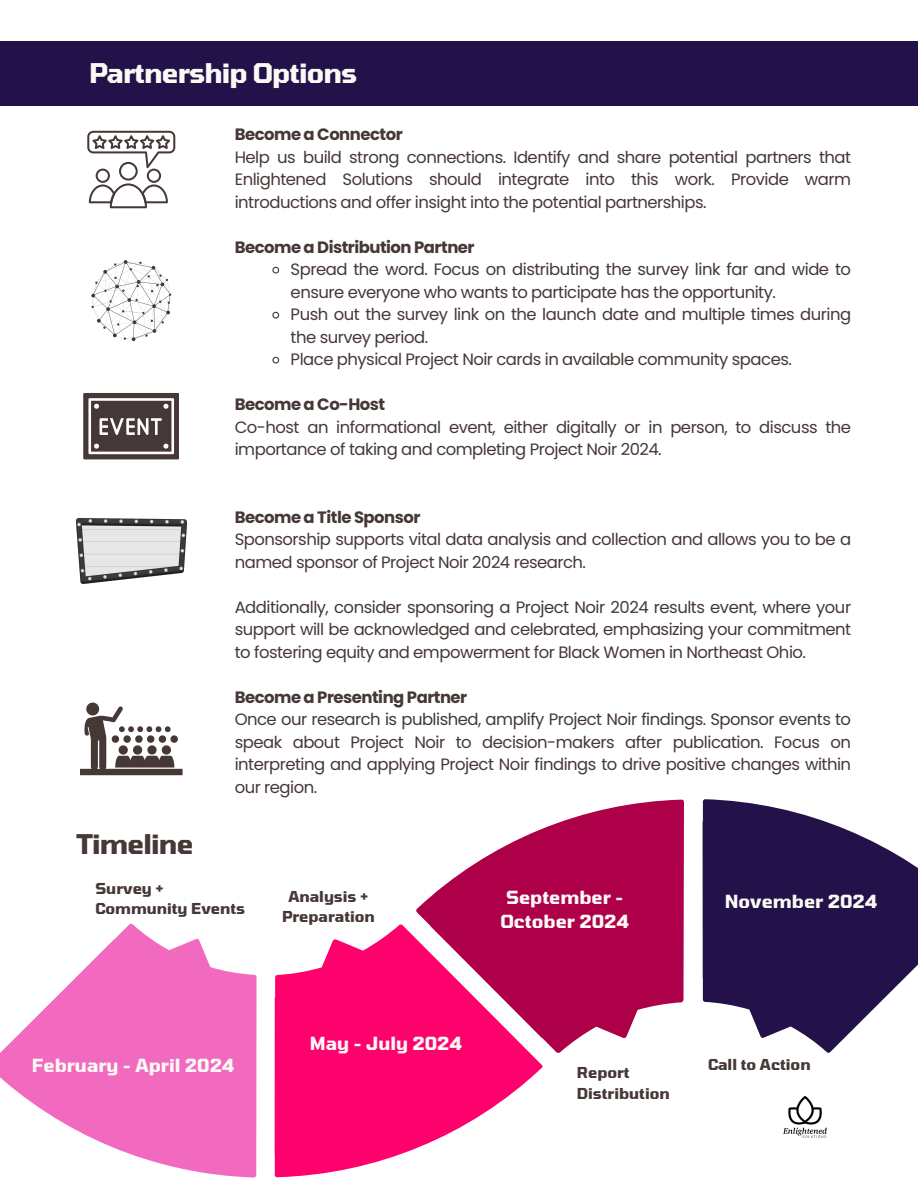
<style>
.page{position:relative;width:918px;height:1188px;background:#fff}
.page>*{position:absolute;margin:0;border:0;box-sizing:border-box;transform-origin:0 0}
.t1{font:700 27px "Tomorrow";letter-spacing:-.03em;color:#fbf9f4}
.t2{font:700 27px "Tomorrow";letter-spacing:-.03em;color:#453836}
.t3{font:700 18px/24.8px "Tomorrow";color:#fbf9f4;text-align:center}
.t4{font:16.5px/22.5px "Poppins";letter-spacing:-.03em;color:#453836}
.t5{font:700 16.5px "Poppins";letter-spacing:-.03em;color:#453836}
.t6{font:700 15px/20.2px "Tomorrow";color:#453836}
.s1{font-weight:700}
</style>
<div class="page">
<svg style="left:87px;top:131px;width:88px;height:77px"></svg>
<svg style="left:83px;top:393px;width:96px;height:66px"></svg>
<img style="left:77px;top:519px;width:110px;height:65px">
<svg style="left:80px;top:702px;width:102px;height:73px"></svg>
<svg style="left:272px;top:266px;width:8px;height:8px"></svg>
<svg style="left:272px;top:311px;width:8px;height:8px"></svg>
<svg style="left:272px;top:356px;width:8px;height:8px"></svg>
<svg style="left:771px;top:806px;width:147px;height:247px;fill:#23124a"></svg>
<svg style="left:449px;top:799px;width:322px;height:246px"></svg>
<svg style="left:344px;top:882px;width:225px;height:288px;fill:#fe016c"></svg>
<svg style="left:0;top:923px;width:344px;height:255px;fill:#f16abf"></svg>
<svg style="left:91px;top:260px;width:80px;height:81px"></svg>
<div style="left:0;top:41px;width:918px;height:65px;background:#23124a"></div>
<img style="left:784px;top:1096px;width:42px;height:42px">
<p class="t1" style="left:89px;top:56px;width:270px">Partnership Options</p>
<h3 class="t5" style="left:235px;top:123px;width:170px">Become a Connector</h3>
<p class="t4" style="left:235px;top:146px;width:618px;text-align:justify">Help us build strong connections. Identify and share potential partners that Enlightened Solutions should integrate into this work. Provide warm introductions and offer insight into the potential partnerships.</p>
<p class="t5" style="left:235px;top:235px;width:241px">Become a Distribution Partner</p>
<p class="t4" style="left:291px;top:258px;width:562px">Spread the word. Focus on distributing the survey link far and wide to ensure everyone who wants to participate has the opportunity.</p>
<p class="t4" style="left:291px;top:303px;width:562px">Push out the survey link on the launch date and multiple times during the survey period.</p>
<p class="t4" style="left:291px;top:348px;width:503px">Place physical Project Noir cards in available community spaces.</p>
<h3 class="t5" style="left:235px;top:393px;width:152px">Become a Co-Host</h3>
<p class="t4" style="left:235px;top:416px;width:618px">Co-host an informational event, either digitally or in person, to discuss the importance of taking and completing Project Noir 2024.</p>
<h2 class="t2" style="left:77px;top:827px;width:118px">Timeline</h2>
<h3 class="t4" style="left:235px;top:506px;width:618px"><span class="s1">Become a Title Sponsor<br></span>Sponsorship supports vital data analysis and collection and allows you to be a named sponsor of Project Noir 2024 research.</h3>
<p class="t4" style="left:235px;top:596px;width:618px;text-align:justify">Additionally, consider sponsoring a Project Noir 2024 results event, where your support will be acknowledged and celebrated, emphasizing your commitment to fostering equity and empowerment for Black Women in Northeast Ohio.</p>
<h3 class="t5" style="left:235px;top:685px;width:234px">Become a Presenting Partner</h3>
<p class="t4" style="left:235px;top:708px;width:618px;text-align:justify">Once our research is published, amplify Project Noir findings. Sponsor events to speak about Project Noir to decision-makers after publication. Focus on interpreting and applying Project Noir findings to drive positive changes within our region.</p>
<p class="t6" style="left:95px;top:877px;width:70px">Survey +</p>
<p class="t6" style="left:95px;top:898px;width:151px">Community Events</p>
<p class="t3" style="left:500px;top:884px;width:130px">September -<br>October 2024</p>
<p class="t6" style="left:288px;top:886px;width:82px">Analysis +</p>
<h1 class="t3" style="left:725px;top:888px;width:154px">November 2024</h1>
<p class="t6" style="left:282px;top:906px;width:94px">Preparation</p>
<p class="t3" style="left:32px;top:1052px;width:204px">February - April 2024</p>
<p class="t3" style="left:310px;top:1031px;width:154px">May - July 2024</p>
<p class="t6" style="left:577px;top:1062px;width:94px">Report<br>Distribution</p>
<p class="t6" style="left:708px;top:1054px;width:104px">Call to Action</p>
</div>
